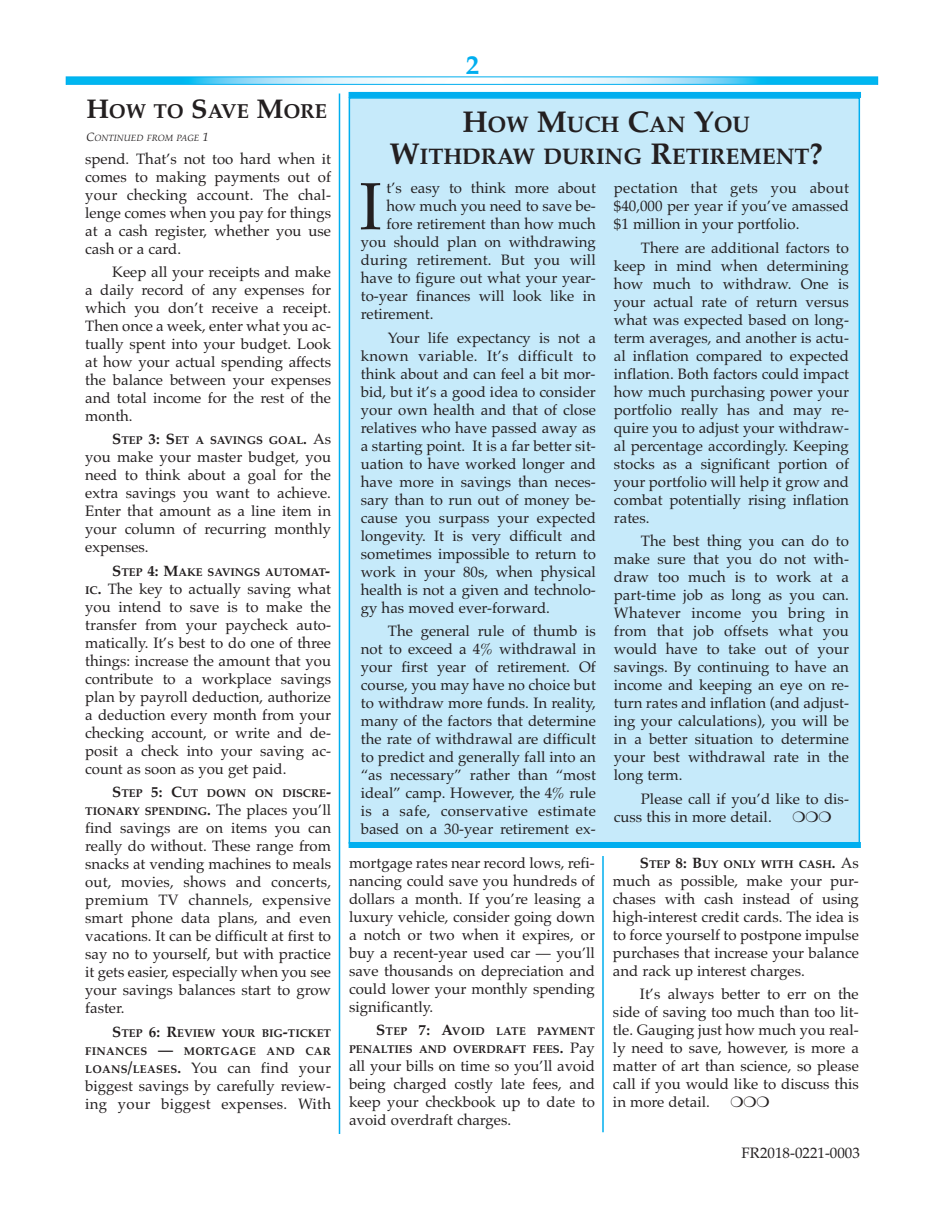
<style>
.page{position:relative;width:945px;height:1215px;background:#fff}
.page>*{position:absolute;margin:0;border:0;box-sizing:border-box;transform-origin:0 0}
.t1{font:66.9px "Palatino";color:#231f20}
.t2{font:700 27px "Palatino";color:#00aeef}
.t3{font:700 22.5px/31.5px "Palatino";color:#231f20;text-align:center}
.t4{font:700 20.25px "Palatino";color:#231f20}
.t5{font:15px/18px "Palatino";color:#231f20;text-align:justify}
.t6{font:700 11.25px/18px "Palatino";color:#231f20;text-align:right}
.t7{font:italic 9px "Palatino";color:#231f20}
.s1{font-size:27px}
.s2{font-size:12px}
.s3{font-size:15px}
.s4{font-weight:400;font-size:15px}
.s5{font-weight:700;font-size:11.25px}
.s6{font-weight:700}
.s7{font-size:30px}
</style>
<div class="page">
<hr style="left:339px;top:93px;width:1px;height:1041px;background:#00aeef">
<img style="left:68px;top:78px;width:808px;height:5px">
<div style="left:66px;top:76px;width:812px;height:9px;border:1px solid #00aeef"></div>
<div style="left:350px;top:99px;width:509px;height:743px;background:#c6eafa"></div>
<div style="left:349px;top:92px;width:512px;height:6px;background:#00aeef"></div>
<div style="left:349px;top:842px;width:512px;height:6px;background:#00aeef"></div>
<hr style="left:602px;top:856px;width:2px;height:276px;background:#00aeef">
<p class="t4" style="left:86px;top:103px;width:242px"><span class="s1">H</span>OW TO <span class="s1">S</span>AVE <span class="s1">M</span>ORE</p>
<p class="t7" style="left:86px;top:134px;width:124px"><span class="s2">C</span>ONTINUED FROM PAGE <span class="s2">1</span></p>
<p class="t5" style="left:85px;top:151px;width:247px">spend. That’s not too hard when it comes to making payments out of your checking account. The chal&shy;lenge comes when you pay for things at a cash register, whether you use cash or a card.</p>
<p class="t5" style="left:85px;top:265px;width:247px;text-indent:27px">Keep all your receipts and make a daily record of any expenses for which you don’t receive a receipt.<br>Then once a week, enter what you ac&shy;tually spent into your budget. Look at how your actual spending affects the balance between your expenses and total income for the rest of the month.</p>
<p class="t6" style="left:112px;top:433px;width:220px"><span class="s3">S</span>TEP <span class="s3">3: S</span>ET A SAVINGS GOAL<span class="s3">.</span> <span class="s4">As</span></p>
<p class="t5" style="left:85px;top:450px;width:247px">you make your master budget, you need to think about a goal for the extra savings you want to achieve.<br>Enter that amount as a line item in your column of recurring monthly expenses.</p>
<p class="t6" style="left:112px;top:564px;width:219px"><span class="s3">S</span>TEP <span class="s3">4: M</span>AKE SAVINGS AUTOMAT<span class="s3">-</span></p>
<p class="t5" style="left:85px;top:581px;width:247px"><span class="s5">IC</span><span class="s6">.</span> The key to actually saving what you intend to save is to make the transfer from your paycheck auto&shy;matically. It’s best to do one of three things: increase the amount that you contribute to a workplace savings plan by payroll deduction, authorize a deduction every month from your checking account, or write and de&shy;posit a check into your saving ac&shy;count as soon as you get paid.</p>
<p class="t6" style="left:85px;top:786px;width:247px"><span class="s3">S</span>TEP <span class="s3">5: C</span>UT DOWN ON DISCRE<span class="s3">-<br></span>TIONARY SPENDING<span class="s3">.</span> <span class="s4">The places you’ll</span></p>
<p class="t5" style="left:85px;top:821px;width:247px">find savings are on items you can really do without. These range from snacks at vending machines to meals out, movies, shows and concerts, premium TV channels, expensive smart phone data plans, and even vacations. It can be difficult at first to say no to yourself, but with practice it gets easier, especially when you see your savings balances start to grow faster.</p>
<p class="t6" style="left:85px;top:1025px;width:247px"><span class="s3">S</span>TEP <span class="s3">6: R</span>EVIEW YOUR BIG<span class="s3">-</span>TICKET<br>FINANCES <span class="s3">—</span> MORTGAGE AND CAR</p>
<p class="t5" style="left:85px;top:1060px;width:247px"><span class="s5">LOANS</span><span class="s6">/</span><span class="s5">LEASES</span><span class="s6">.</span> You can find your biggest savings by carefully review&shy;ing your biggest expenses. With</p>
<p class="t2" style="left:466px;top:55px;width:15px">2</p>
<p class="t3" style="left:390px;top:111px;width:435px"><span class="s7">H</span>OW <span class="s7">M</span>UCH <span class="s7">C</span>AN <span class="s7">Y</span>OU<br><span class="s7">W</span>ITHDRAW DURING <span class="s7">R</span>ETIREMENT<span class="s7">?</span></p>
<p class="t1" style="left:359px;top:180px;width:24px">I</p>
<p class="t5" style="left:387px;top:181px;width:211px">t’s easy to think more about</p>
<p class="t5" style="left:387px;top:199px;width:211px">how much you need to save be-</p>
<p class="t5" style="left:387px;top:217px;width:211px">fore retirement than how much</p>
<p class="t5" style="left:361px;top:235px;width:237px">you should plan on withdrawing</p>
<p class="t5" style="left:361px;top:253px;width:237px">during retirement. But you will</p>
<p class="t5" style="left:361px;top:271px;width:237px">have to figure out what your year-</p>
<p class="t5" style="left:361px;top:289px;width:237px">to-year finances will look like in</p>
<p class="t5" style="left:361px;top:307px;width:74px">retirement.</p>
<p class="t5" style="left:361px;top:330px;width:237px;text-indent:27px">Your life expectancy is not a known variable. It’s difficult to think about and can feel a bit mor&shy;bid, but it’s a good idea to consider your own health and that of close relatives who have passed away as a starting point. It is a far better sit&shy;uation to have worked longer and have more in savings than neces&shy;sary than to run out of money be&shy;cause you surpass your expected longevity. It is very difficult and sometimes impossible to return to work in your 80s, when physical health is not a given and technolo&shy;gy has moved ever-forward.</p>
<p class="t5" style="left:361px;top:624px;width:237px;text-indent:27px">The general rule of thumb is not to exceed a 4% withdrawal in your first year of retirement. Of course, you may have no choice but to withdraw more funds. In reality, many of the factors that determine the rate of withdrawal are difficult to predict and generally fall into an “as necessary” rather than “most ideal” camp. However, the 4% rule is a safe, conservative estimate based on a 30-year retirement ex-</p>
<p class="t5" style="left:349px;top:855px;width:247px">mortgage rates near record lows, refi&shy;nancing could save you hundreds of dollars a month. If you’re leasing a luxury vehicle, consider going down a notch or two when it expires, or buy a recent-year used car — you’ll save thousands on depreciation and could lower your monthly spending significantly.</p>
<p class="t6" style="left:349px;top:1023px;width:247px"><span class="s3">S</span>TEP <span class="s3">7: A</span>VOID LATE PAYMENT<br>PENALTIES AND OVERDRAFT FEES<span class="s3">.</span> <span class="s4">Pay</span></p>
<p class="t5" style="left:349px;top:1059px;width:247px">all your bills on time so you’ll avoid being charged costly late fees, and keep your checkbook up to date to avoid overdraft charges.</p>
<p class="t5" style="left:614px;top:181px;width:237px">pectation that gets you about $40,000 per year if you’ve amassed $1 million in your portfolio.</p>
<p class="t5" style="left:614px;top:240px;width:237px;text-indent:27px">There are additional factors to keep in mind when determining how much to withdraw. One is your actual rate of return versus what was expected based on long&shy;term averages, and another is actu&shy;al inflation compared to expected inflation. Both factors could impact how much purchasing power your portfolio really has and may re&shy;quire you to adjust your withdraw&shy;al percentage accordingly. Keeping stocks as a significant portion of your portfolio will help it grow and combat potentially rising inflation rates.</p>
<p class="t5" style="left:614px;top:534px;width:237px;text-indent:27px">The best thing you can do to make sure that you do not with&shy;draw too much is to work at a part-time job as long as you can.<br>Whatever income you bring in from that job offsets what you would have to take out of your savings. By continuing to have an income and keeping an eye on re&shy;turn rates and inflation (and adjust&shy;ing your calculations), you will be in a better situation to determine your best withdrawal rate in the long term.</p>
<p class="t5" style="left:614px;top:791px;width:237px;text-indent:27px">Please call if you’d like to dis&shy;cuss this in more detail.</p>
<p class="t6" style="left:640px;top:856px;width:220px"><span class="s3">S</span>TEP <span class="s3">8: B</span>UY ONLY WITH CASH<span class="s3">.</span> <span class="s4">As</span></p>
<p class="t5" style="left:613px;top:873px;width:247px">much as possible, make your pur&shy;chases with cash instead of using high-interest credit cards. The idea is to force yourself to postpone impulse purchases that increase your balance and rack up interest charges.</p>
<p class="t5" style="left:613px;top:987px;width:247px;text-indent:27px">It’s always better to err on the side of saving too much than too lit&shy;tle. Gauging just how much you real&shy;ly need to save, however, is more a matter of art than science, so please call if you would like to discuss this in more detail.</p>
<p class="t5" style="left:742px;top:1146px;width:120px">FR2018-0221-0003</p>
</div>
